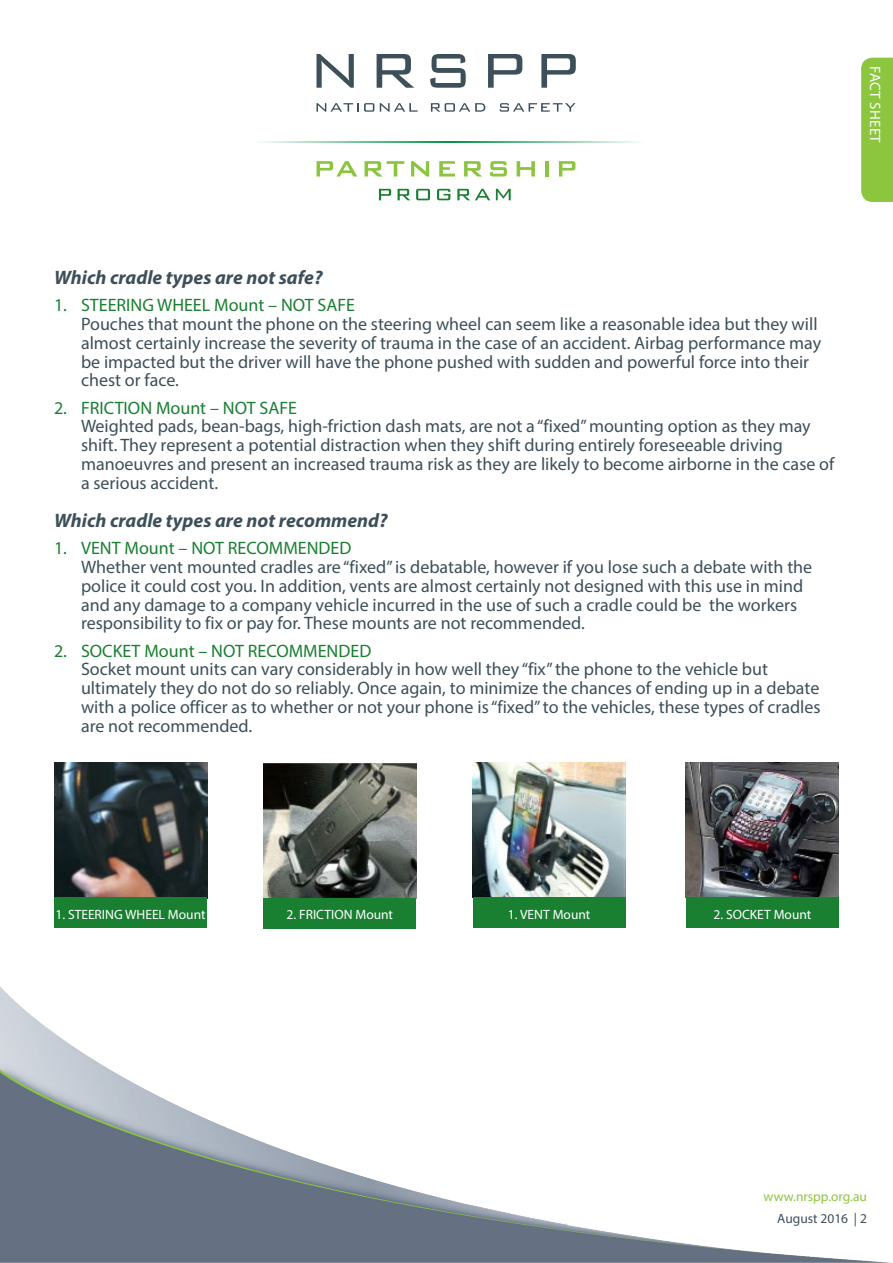
<style>
.page{position:relative;width:893px;height:1263px;background:#fff}
.page>*{position:absolute;margin:0;border:0;box-sizing:border-box;transform-origin:0 0}
.t1{font:italic 700 19.5px "Myriad Pro";color:#3d4f59}
.t2{font:18px/18.8px "Myriad Pro";color:#3d4f59}
.t3{font:15px "Myriad Pro";letter-spacing:.02em;color:#fff}
.t4{font:13.5px "Myriad Pro";color:#fff}
.t5{font:13.5px/22.5px "Myriad Pro";color:#8bc63e;text-align:right}
.s1{color:#197f31}
.s2{color:#3d4f59}
</style>
<div class="page">
<img style="left:0;top:986px;width:891px;height:277px">
<div style="left:861px;top:58px;width:32px;height:144px;background:#8bc63e"></div>
<svg style="left:316px;top:103px;width:58px;height:9px"></svg>
<svg style="left:380px;top:103px;width:38px;height:9px"></svg>
<svg style="left:431px;top:103px;width:54px;height:9px"></svg>
<svg style="left:500px;top:103px;width:75px;height:9px"></svg>
<svg style="left:317px;top:161px;width:40px;height:15px"></svg>
<svg style="left:365px;top:161px;width:39px;height:15px"></svg>
<svg style="left:411px;top:161px;width:18px;height:15px"></svg>
<svg style="left:439px;top:161px;width:16px;height:15px"></svg>
<svg style="left:464px;top:161px;width:18px;height:15px"></svg>
<svg style="left:490px;top:161px;width:17px;height:15px"></svg>
<svg style="left:517px;top:161px;width:18px;height:15px"></svg>
<hr style="left:545px;top:161px;width:4px;height:15px;background:#8bc53f">
<svg style="left:559px;top:161px;width:16px;height:15px"></svg>
<svg style="left:379px;top:189px;width:12px;height:11px"></svg>
<svg style="left:398px;top:189px;width:12px;height:11px"></svg>
<svg style="left:416px;top:189px;width:14px;height:11px"></svg>
<svg style="left:437px;top:189px;width:13px;height:11px"></svg>
<svg style="left:457px;top:189px;width:33px;height:11px"></svg>
<svg style="left:496px;top:189px;width:15px;height:11px"></svg>
<svg style="left:316px;top:54px;width:38px;height:34px"></svg>
<svg style="left:377px;top:54px;width:37px;height:34px"></svg>
<svg style="left:430px;top:54px;width:36px;height:34px"></svg>
<svg style="left:488px;top:54px;width:34px;height:34px"></svg>
<svg style="left:541px;top:54px;width:35px;height:34px"></svg>
<svg style="left:261px;top:141px;width:377px;height:1px"></svg>
<img style="left:54px;top:762px;width:153px;height:135px">
<img style="left:263px;top:762px;width:153px;height:136px">
<img style="left:686px;top:762px;width:153px;height:135px">
<img style="left:473px;top:762px;width:153px;height:135px">
<div style="left:54px;top:897px;width:153px;height:31px;background:#197f31"></div>
<div style="left:263px;top:898px;width:153px;height:31px;background:#197f31"></div>
<div style="left:473px;top:897px;width:153px;height:31px;background:#197f31"></div>
<div style="left:686px;top:897px;width:153px;height:31px;background:#197f31"></div>
<p class="t3" style="left:885px;top:66px;width:78px;rotate:90deg">FACT SHEET</p>
<p class="t1" style="left:54px;top:265px;width:270px">Which cradle types are not safe?</p>
<p class="t2" style="left:81px;top:296px;width:742px;text-indent:-27px"><span class="s1">1. STEERING WHEEL Mount – NOT SAFE<br></span>Pouches that mount the phone on the steering wheel can seem like a reasonable idea but they will almost certainly increase the severity of trauma in the case of an accident. Airbag performance may be impacted but the driver will have the phone pushed with sudden and powerful force into their chest or face.</p>
<p class="t2" style="left:81px;top:398px;width:755px;text-indent:-27px"><span class="s1">2. FRICTION Mount – NOT SAFE<br></span>Weighted pads, bean-bags, high-friction dash mats, are not a “fixed” mounting option as they may shift. They represent a potential distraction when they shift during entirely foreseeable driving manoeuvres and present an increased trauma risk as they are likely to become airborne in the case of a serious accident.</p>
<p class="t1" style="left:54px;top:508px;width:335px">Which cradle types are not recommend?</p>
<p class="t2" style="left:81px;top:539px;width:733px;text-indent:-27px"><span class="s1">1. VENT Mount – NOT RECOMMENDED<br></span>Whether vent mounted cradles are “fixed” is debatable, however if you lose such a debate with the police it could cost you. In addition, vents are almost certainly not designed with this use in mind and any damage to a company vehicle incurred in the use of such a cradle could be the workers responsibility to fix or pay for. These mounts are not recommended.</p>
<p class="t2" style="left:81px;top:641px;width:741px;text-indent:-27px"><span class="s1">2. SOCKET Mount – NOT RECOMMENDED<br></span>Socket mount units can vary considerably in how well they “fix” the phone to the vehicle but ultimately they do not do so reliably. Once again, to minimize the chances of ending up in a debate with a police officer as to whether or not your phone is “fixed” to the vehicles, these types of cradles are not recommended.</p>
<p class="t4" style="left:55px;top:906px;width:152px">1. STEERING WHEEL Mount</p>
<p class="t4" style="left:287px;top:906px;width:108px">2. FRICTION Mount</p>
<p class="t4" style="left:508px;top:906px;width:84px">1. VENT Mount</p>
<p class="t4" style="left:714px;top:906px;width:99px">2. SOCKET Mount</p>
<p class="t5" style="left:764px;top:1185px;width:105px">www.nrspp.org.au<br><span class="s2">August 2016 | 2</span></p>
</div>
